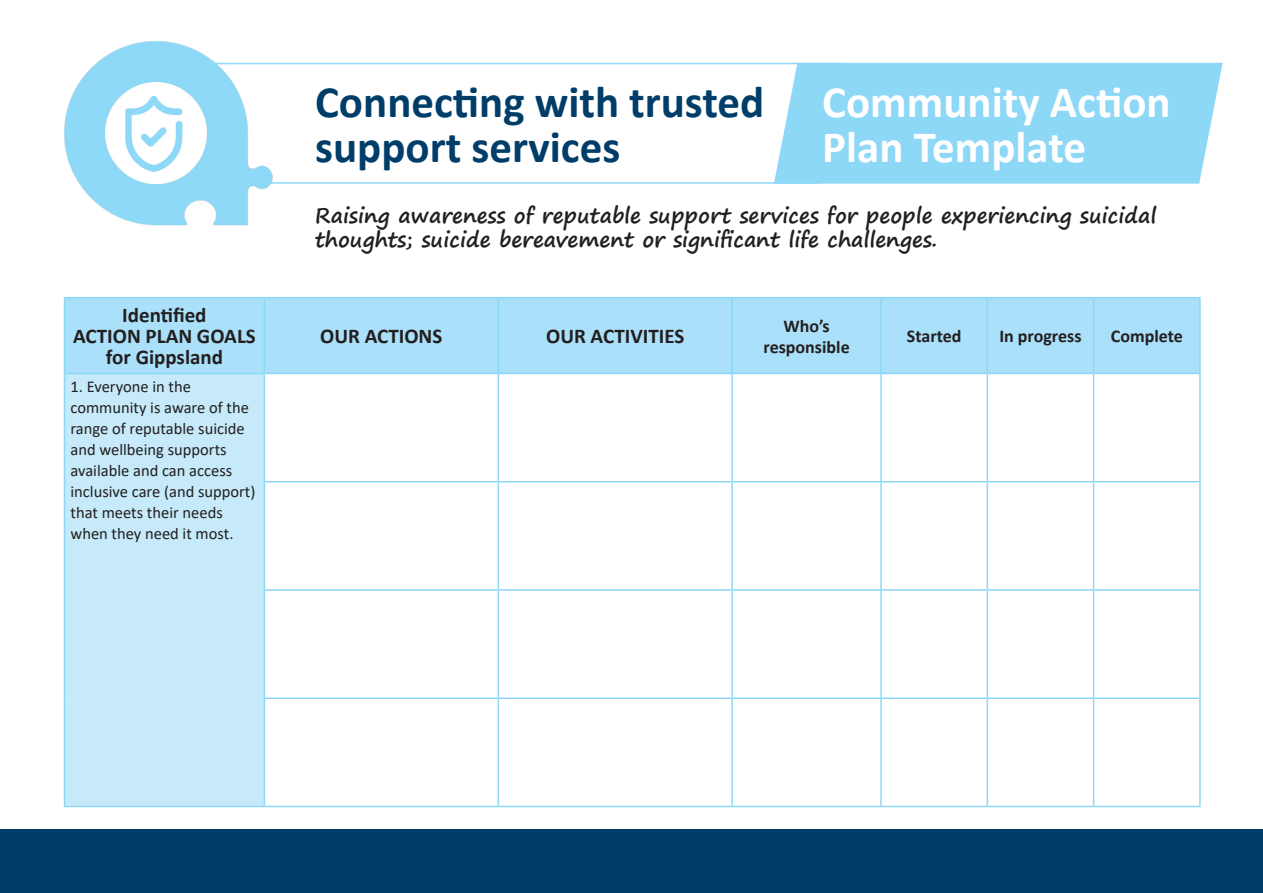
<style>
.page{position:relative;width:1263px;height:893px;background:#fff}
.page>*{position:absolute;margin:0;border:0;box-sizing:border-box;transform-origin:0 0}
.t1{font:700 45px/45px "Calibri";color:#003d69}
.t2{font:700 45px/45px "Calibri";color:#fff}
.t3{font:700 21px/24px "Segoe Print";color:#231f20}
.t4{font:700 21px "Calibri";color:#231f20}
.t5{font:700 18px/21px "Calibri";color:#231f20;text-align:center}
.t6{font:16.5px/21px "Calibri";color:#231f20}
</style>
<div class="page">
<svg style="left:275px;top:62px;width:498px;height:122px"></svg>
<svg style="left:773px;top:62px;width:450px;height:122px;background:#94d9f7"></svg>
<div style="left:0;top:829px;width:1263px;height:64px;background:#003d69"></div>
<div style="left:65px;top:298px;width:1134px;height:75px;background:#aae0f9"></div>
<div style="left:65px;top:373px;width:199px;height:433px;background:#c6eafa"></div>
<hr style="left:64px;top:374px;width:1px;height:108px;background:#8dd7f7">
<hr style="left:264px;top:374px;width:1px;height:107px;background:#8dd7f7">
<hr style="left:497px;top:374px;width:2px;height:107px;background:#8dd7f7">
<hr style="left:731px;top:374px;width:2px;height:107px;background:#8dd7f7">
<hr style="left:880px;top:374px;width:2px;height:107px;background:#8dd7f7">
<hr style="left:986px;top:374px;width:2px;height:107px;background:#8dd7f7">
<hr style="left:1093px;top:374px;width:1px;height:107px;background:#8dd7f7">
<hr style="left:1199px;top:374px;width:2px;height:107px;background:#8dd7f7">
<hr style="left:64px;top:482px;width:1px;height:108px;background:#8dd7f7">
<hr style="left:264px;top:481px;width:234px;height:1px;background:#8dd7f7">
<hr style="left:264px;top:482px;width:1px;height:107px;background:#8dd7f7">
<hr style="left:498px;top:481px;width:234px;height:1px;background:#8dd7f7">
<hr style="left:497px;top:482px;width:2px;height:107px;background:#8dd7f7">
<hr style="left:732px;top:481px;width:149px;height:1px;background:#8dd7f7">
<hr style="left:731px;top:482px;width:2px;height:107px;background:#8dd7f7">
<hr style="left:881px;top:481px;width:106px;height:1px;background:#8dd7f7">
<hr style="left:880px;top:482px;width:2px;height:107px;background:#8dd7f7">
<hr style="left:987px;top:481px;width:107px;height:1px;background:#8dd7f7">
<hr style="left:986px;top:482px;width:2px;height:107px;background:#8dd7f7">
<hr style="left:1094px;top:481px;width:107px;height:1px;background:#8dd7f7">
<hr style="left:1093px;top:482px;width:1px;height:107px;background:#8dd7f7">
<hr style="left:1199px;top:482px;width:2px;height:107px;background:#8dd7f7">
<hr style="left:64px;top:590px;width:1px;height:108px;background:#8dd7f7">
<hr style="left:264px;top:589px;width:234px;height:2px;background:#8dd7f7">
<hr style="left:264px;top:591px;width:1px;height:106px;background:#8dd7f7">
<hr style="left:498px;top:589px;width:234px;height:2px;background:#8dd7f7">
<hr style="left:497px;top:591px;width:2px;height:106px;background:#8dd7f7">
<hr style="left:732px;top:589px;width:149px;height:2px;background:#8dd7f7">
<hr style="left:731px;top:591px;width:2px;height:106px;background:#8dd7f7">
<hr style="left:881px;top:589px;width:106px;height:2px;background:#8dd7f7">
<hr style="left:880px;top:591px;width:2px;height:106px;background:#8dd7f7">
<hr style="left:987px;top:589px;width:107px;height:2px;background:#8dd7f7">
<hr style="left:986px;top:591px;width:2px;height:106px;background:#8dd7f7">
<hr style="left:1094px;top:589px;width:107px;height:2px;background:#8dd7f7">
<hr style="left:1093px;top:591px;width:1px;height:106px;background:#8dd7f7">
<hr style="left:1199px;top:591px;width:2px;height:106px;background:#8dd7f7">
<hr style="left:64px;top:698px;width:1px;height:108px;background:#8dd7f7">
<hr style="left:264px;top:697px;width:234px;height:2px;background:#8dd7f7">
<hr style="left:264px;top:699px;width:1px;height:107px;background:#8dd7f7">
<hr style="left:498px;top:697px;width:234px;height:2px;background:#8dd7f7">
<hr style="left:497px;top:699px;width:2px;height:107px;background:#8dd7f7">
<hr style="left:732px;top:697px;width:149px;height:2px;background:#8dd7f7">
<hr style="left:731px;top:699px;width:2px;height:107px;background:#8dd7f7">
<hr style="left:881px;top:697px;width:106px;height:2px;background:#8dd7f7">
<hr style="left:880px;top:699px;width:2px;height:107px;background:#8dd7f7">
<hr style="left:987px;top:697px;width:107px;height:2px;background:#8dd7f7">
<hr style="left:986px;top:699px;width:2px;height:107px;background:#8dd7f7">
<hr style="left:1094px;top:697px;width:107px;height:2px;background:#8dd7f7">
<hr style="left:1093px;top:699px;width:1px;height:107px;background:#8dd7f7">
<hr style="left:1199px;top:699px;width:2px;height:107px;background:#8dd7f7">
<hr style="left:64px;top:806px;width:200px;height:1px;background:#8dd7f7">
<hr style="left:264px;top:806px;width:234px;height:1px;background:#8dd7f7">
<hr style="left:498px;top:806px;width:234px;height:1px;background:#8dd7f7">
<hr style="left:732px;top:806px;width:149px;height:1px;background:#8dd7f7">
<hr style="left:881px;top:806px;width:106px;height:1px;background:#8dd7f7">
<hr style="left:987px;top:806px;width:107px;height:1px;background:#8dd7f7">
<hr style="left:1094px;top:806px;width:107px;height:1px;background:#8dd7f7">
<hr style="left:64px;top:297px;width:200px;height:1px;background:#8dd7f7">
<hr style="left:64px;top:298px;width:1px;height:75px;background:#8dd7f7">
<hr style="left:264px;top:297px;width:234px;height:1px;background:#8dd7f7">
<hr style="left:264px;top:298px;width:1px;height:75px;background:#8dd7f7">
<hr style="left:498px;top:297px;width:234px;height:1px;background:#8dd7f7">
<hr style="left:497px;top:298px;width:2px;height:75px;background:#8dd7f7">
<hr style="left:732px;top:297px;width:149px;height:1px;background:#8dd7f7">
<hr style="left:731px;top:298px;width:2px;height:75px;background:#8dd7f7">
<hr style="left:881px;top:297px;width:106px;height:1px;background:#8dd7f7">
<hr style="left:880px;top:298px;width:2px;height:75px;background:#8dd7f7">
<hr style="left:987px;top:297px;width:107px;height:1px;background:#8dd7f7">
<hr style="left:986px;top:298px;width:2px;height:75px;background:#8dd7f7">
<hr style="left:1094px;top:297px;width:107px;height:1px;background:#8dd7f7">
<hr style="left:1093px;top:298px;width:1px;height:75px;background:#8dd7f7">
<hr style="left:1199px;top:298px;width:2px;height:75px;background:#8dd7f7">
<hr style="left:64px;top:373px;width:200px;height:1px;background:#8dd7f7">
<hr style="left:264px;top:373px;width:234px;height:1px;background:#8dd7f7">
<hr style="left:498px;top:373px;width:234px;height:1px;background:#8dd7f7">
<hr style="left:732px;top:373px;width:149px;height:1px;background:#8dd7f7">
<hr style="left:881px;top:373px;width:106px;height:1px;background:#8dd7f7">
<hr style="left:987px;top:373px;width:107px;height:1px;background:#8dd7f7">
<hr style="left:1094px;top:373px;width:107px;height:1px;background:#8dd7f7">
<img style="left:64px;top:41px;width:211px;height:185px">
<p class="t4" style="left:122px;top:301px;width:86px">Identified</p>
<p class="t4" style="left:73px;top:322px;width:184px">ACTION PLAN GOALS</p>
<p class="t4" style="left:106px;top:343px;width:119px">for Gippsland</p>
<p class="t6" style="left:71px;top:375px;width:186px">1. Everyone in the community is aware of the range of reputable suicide and wellbeing supports available and can access inclusive care (and support) that meets their needs when they need it most.</p>
<p class="t1" style="left:315px;top:79px;width:451px">Connecting with trusted support services</p>
<p class="t2" style="left:822px;top:79px;width:350px">Community Action<br>Plan Template</p>
<p class="t3" style="left:315px;top:203px;width:843px">Raising awareness of reputable support services for people experiencing suicidal thoughts; suicide bereavement or significant life challenges.</p>
<p class="t4" style="left:320px;top:322px;width:124px">OUR ACTIONS</p>
<p class="t4" style="left:546px;top:322px;width:140px">OUR ACTIVITIES</p>
<p class="t5" style="left:763px;top:315px;width:88px">Who’s responsible</p>
<p class="t5" style="left:907px;top:326px;width:56px">Started</p>
<p class="t5" style="left:999px;top:326px;width:84px">In progress</p>
<p class="t5" style="left:1111px;top:326px;width:73px">Complete</p>
</div>
